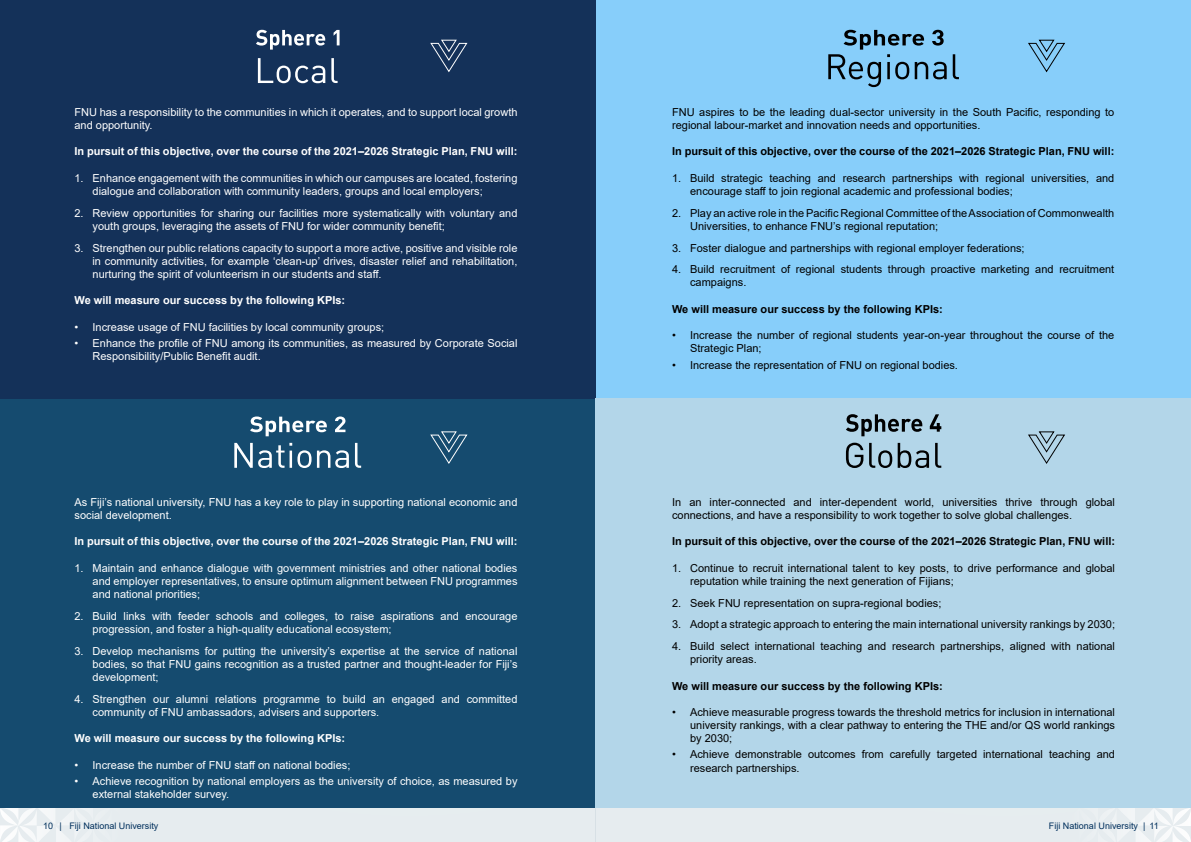
<style>
.page{position:relative;width:1191px;height:842px;background:#fff}
.page>*{position:absolute;margin:0;border:0;box-sizing:border-box;transform-origin:0 0}
.t1{font:11px/13.2px "Arial";color:#fff}
.t2{font:11px/13.2px "Arial";color:#000}
.t3{font:700 11px "Arial";color:#fff}
.t4{font:700 11px "Arial";color:#000}
.t5{font:9px "Arial";color:#002f5c}
</style>
<div class="page">
<div style="left:595px;top:0;width:596px;height:842px;background:#e6ecef"></div>
<svg style="left:1123px;top:808px;width:68px;height:34px"></svg>
<div style="left:0;top:0;width:595px;height:842px;background:#e6ecef"></div>
<svg style="left:0;top:808px;width:69px;height:34px"></svg>
<div style="left:0;top:398px;width:595px;height:410px;background:#154b6f"></div>
<div style="left:595px;top:0;width:596px;height:398px;background:#87cefa"></div>
<div style="left:0;top:0;width:595px;height:398px;background:#143159"></div>
<div style="left:595px;top:398px;width:596px;height:410px;background:#b3d6e9"></div>
<svg style="left:256px;top:30px;width:83px;height:20px"></svg>
<svg style="left:1028px;top:39px;width:37px;height:34px"></svg>
<svg style="left:1028px;top:431px;width:37px;height:33px"></svg>
<svg style="left:430px;top:431px;width:38px;height:33px"></svg>
<svg style="left:430px;top:39px;width:38px;height:34px"></svg>
<svg style="left:250px;top:416px;width:95px;height:20px"></svg>
<svg style="left:846px;top:414px;width:95px;height:22px"></svg>
<svg style="left:258px;top:58px;width:79px;height:25px"></svg>
<svg style="left:828px;top:30px;width:131px;height:57px"></svg>
<svg style="left:846px;top:443px;width:95px;height:25px"></svg>
<svg style="left:234px;top:443px;width:127px;height:25px"></svg>
<p class="t1" style="left:75px;top:105px;width:444px">FNU has a responsibility to the communities in which it operates, and to support local growth and opportunity.</p>
<p class="t3" style="left:75px;top:144px;width:444px">In pursuit of this objective, over the course of the 2021–2026 Strategic Plan, FNU will:</p>
<p class="t1" style="left:93px;top:171px;width:426px;text-indent:-18px">1. Enhance engagement with the communities in which our campuses are located, fostering dialogue and collaboration with community leaders, groups and local employers;</p>
<p class="t1" style="left:93px;top:206px;width:426px;text-indent:-18px">2. Review opportunities for sharing our facilities more systematically with voluntary and youth groups, leveraging the assets of FNU for wider community benefit;</p>
<p class="t1" style="left:93px;top:241px;width:426px;text-align:justify;text-indent:-18px">3. Strengthen our public relations capacity to support a more active, positive and visible role in community activities, for example ‘clean-up’ drives, disaster relief and rehabilitation, nurturing the spirit of volunteerism in our students and staff.</p>
<p class="t3" style="left:75px;top:293px;width:272px">We will measure our success by the following KPIs:</p>
<p class="t1" style="left:75px;top:320px;width:311px">• Increase usage of FNU facilities by local community groups;</p>
<p class="t1" style="left:93px;top:336px;width:426px;text-indent:-18px">• Enhance the profile of FNU among its communities, as measured by Corporate Social<br>Responsibility/Public Benefit audit.</p>
<p class="t1" style="left:75px;top:495px;width:444px">As Fiji’s national university, FNU has a key role to play in supporting national economic and social development.</p>
<p class="t3" style="left:75px;top:534px;width:444px">In pursuit of this objective, over the course of the 2021–2026 Strategic Plan, FNU will:</p>
<p class="t1" style="left:93px;top:561px;width:426px;text-align:justify;text-indent:-18px">1. Maintain and enhance dialogue with government ministries and other national bodies and employer representatives, to ensure optimum alignment between FNU programmes and national priorities;</p>
<p class="t1" style="left:93px;top:609px;width:426px;text-indent:-18px">2. Build links with feeder schools and colleges, to raise aspirations and encourage progression, and foster a high-quality educational ecosystem;</p>
<p class="t1" style="left:93px;top:644px;width:426px;text-align:justify;text-indent:-18px">3. Develop mechanisms for putting the university’s expertise at the service of national bodies, so that FNU gains recognition as a trusted partner and thought-leader for Fiji’s development;</p>
<p class="t1" style="left:93px;top:692px;width:426px;text-indent:-18px">4. Strengthen our alumni relations programme to build an engaged and committed community of FNU ambassadors, advisers and supporters.</p>
<p class="t3" style="left:75px;top:731px;width:272px">We will measure our success by the following KPIs:</p>
<p class="t1" style="left:75px;top:758px;width:277px">• Increase the number of FNU staff on national bodies;</p>
<p class="t1" style="left:93px;top:774px;width:426px;text-indent:-18px">• Achieve recognition by national employers as the university of choice, as measured by external stakeholder survey.</p>
<p class="t2" style="left:672px;top:105px;width:444px">FNU aspires to be the leading dual-sector university in the South Pacific, responding to regional labour-market and innovation needs and opportunities.</p>
<p class="t4" style="left:672px;top:144px;width:444px">In pursuit of this objective, over the course of the 2021–2026 Strategic Plan, FNU will:</p>
<p class="t2" style="left:690px;top:171px;width:426px;text-indent:-18px">1. Build strategic teaching and research partnerships with regional universities, and encourage staff to join regional academic and professional bodies;</p>
<p class="t2" style="left:690px;top:206px;width:426px;text-indent:-18px">2. Play an active role in the Pacific Regional Committee of the Association of Commonwealth<br>Universities, to enhance FNU’s regional reputation;</p>
<p class="t2" style="left:672px;top:241px;width:354px">3. Foster dialogue and partnerships with regional employer federations;</p>
<p class="t2" style="left:690px;top:263px;width:426px;text-indent:-18px">4. Build recruitment of regional students through proactive marketing and recruitment campaigns.</p>
<p class="t4" style="left:672px;top:301px;width:272px">We will measure our success by the following KPIs:</p>
<p class="t2" style="left:690px;top:329px;width:426px;text-indent:-18px">• Increase the number of regional students year-on-year throughout the course of the<br>Strategic Plan;</p>
<p class="t2" style="left:672px;top:358px;width:287px">• Increase the representation of FNU on regional bodies.</p>
<p class="t2" style="left:672px;top:495px;width:444px">In an inter-connected and inter-dependent world, universities thrive through global connections, and have a responsibility to work together to solve global challenges.</p>
<p class="t4" style="left:672px;top:534px;width:444px">In pursuit of this objective, over the course of the 2021–2026 Strategic Plan, FNU will:</p>
<p class="t2" style="left:690px;top:561px;width:426px;text-indent:-18px">1. Continue to recruit international talent to key posts, to drive performance and global reputation while training the next generation of Fijians;</p>
<p class="t2" style="left:672px;top:596px;width:271px">2. Seek FNU representation on supra-regional bodies;</p>
<p class="t2" style="left:672px;top:618px;width:444px">3. Adopt a strategic approach to entering the main international university rankings by 2030;</p>
<p class="t2" style="left:690px;top:639px;width:426px;text-indent:-18px">4. Build select international teaching and research partnerships, aligned with national priority areas.</p>
<p class="t4" style="left:672px;top:678px;width:272px">We will measure our success by the following KPIs:</p>
<p class="t2" style="left:690px;top:705px;width:426px;text-align:justify;text-indent:-18px">• Achieve measurable progress towards the threshold metrics for inclusion in international university rankings, with a clear pathway to entering the THE and/or QS world rankings by 2030;</p>
<p class="t2" style="left:690px;top:748px;width:426px;text-indent:-18px">• Achieve demonstrable outcomes from carefully targeted international teaching and research partnerships.</p>
<p class="t5" style="left:43px;top:820px;width:117px">10 | Fiji National University</p>
<p class="t5" style="left:1049px;top:820px;width:111px">Fiji National University | 11</p>
</div>
